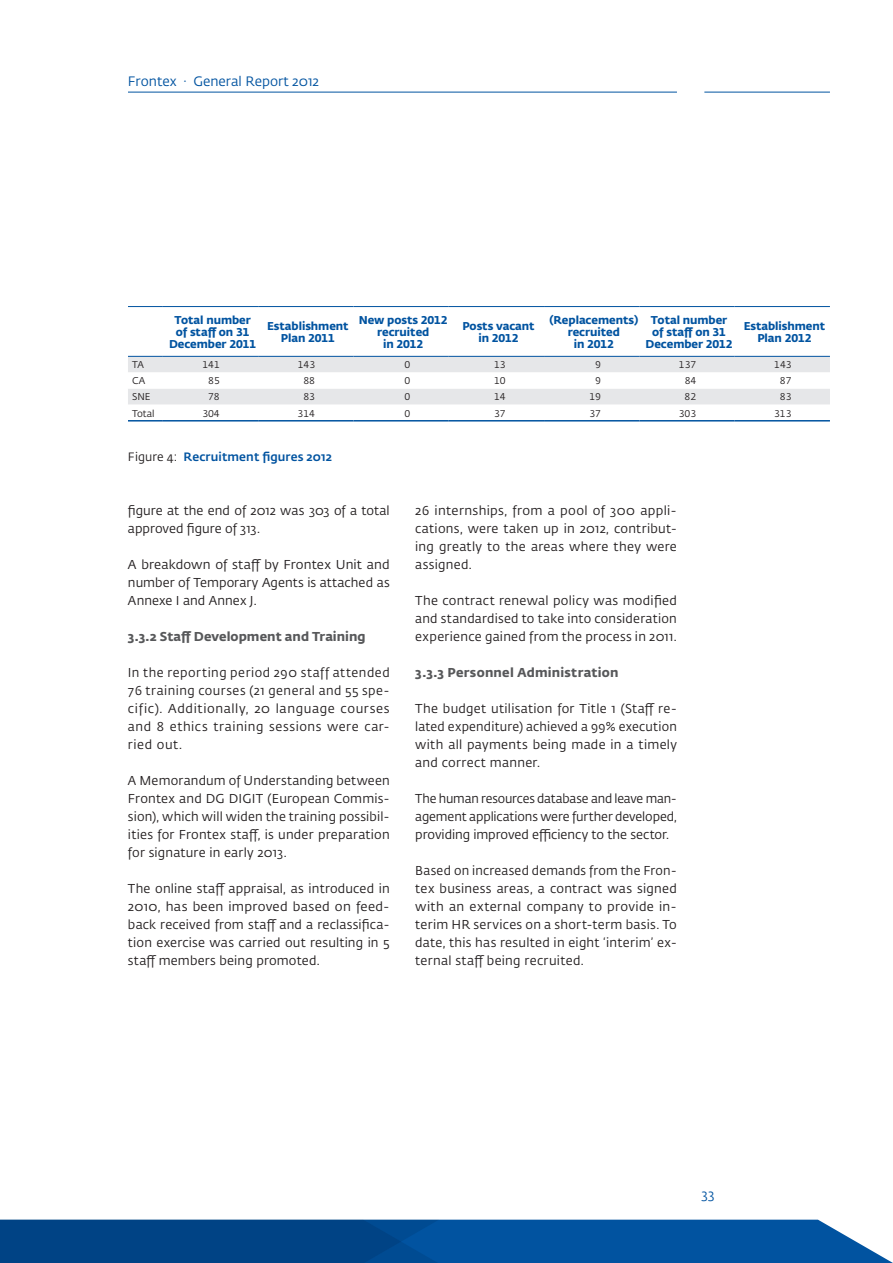
<style>
.page{position:relative;width:893px;height:1263px;background:#fff}
.page>*{position:absolute;margin:0;border:0;box-sizing:border-box;transform-origin:0 0}
.t1{font:13.5px "Fedra Sans Pro";color:#0153a0}
.t2{font:12.75px/18px "Fedra Sans Pro";letter-spacing:.02em;color:#231f20;text-align:justify}
.t3{font:700 12.75px "Fedra Sans Pro";letter-spacing:.01em;color:#57585a}
.t4{font:12.75px/18px "Fedra Sans Pro";color:#231f20}
.t5{font:500 12px "Fedra Sans Pro";letter-spacing:.005em;color:#0153a0}
.t6{font:700 11.25px/12px "Fedra Sans Pro";letter-spacing:-.005em;color:#0153a0;text-align:center}
.t7{font:9.75px "Fedra Sans Pro";letter-spacing:-.005em;color:#231f20}
.s1{font-weight:400;color:#231f20}
</style>
<div class="page">
<svg style="left:475px;top:1219px;width:418px;height:44px;fill:#0153a0"></svg>
<svg style="left:0;top:1219px;width:475px;height:44px"></svg>
<svg style="left:128px;top:307px;width:702px;height:98px"></svg>
<hr style="left:128px;top:306px;width:35px;height:1px;background:#0153a0">
<hr style="left:163px;top:306px;width:95px;height:1px;background:#0153a0">
<hr style="left:258px;top:306px;width:95px;height:1px;background:#0153a0">
<hr style="left:353px;top:306px;width:96px;height:1px;background:#0153a0">
<hr style="left:449px;top:306px;width:95px;height:1px;background:#0153a0">
<hr style="left:544px;top:306px;width:95px;height:1px;background:#0153a0">
<hr style="left:639px;top:306px;width:96px;height:1px;background:#0153a0">
<hr style="left:735px;top:306px;width:95px;height:1px;background:#0153a0">
<hr style="left:128px;top:356px;width:35px;height:1px;background:#0153a0">
<hr style="left:163px;top:356px;width:95px;height:1px;background:#0153a0">
<hr style="left:258px;top:356px;width:95px;height:1px;background:#0153a0">
<hr style="left:353px;top:356px;width:96px;height:1px;background:#0153a0">
<hr style="left:449px;top:356px;width:95px;height:1px;background:#0153a0">
<hr style="left:544px;top:356px;width:95px;height:1px;background:#0153a0">
<hr style="left:639px;top:356px;width:96px;height:1px;background:#0153a0">
<hr style="left:735px;top:356px;width:95px;height:1px;background:#0153a0">
<hr style="left:128px;top:420px;width:35px;height:1px;background:#0153a0">
<hr style="left:163px;top:420px;width:95px;height:1px;background:#0153a0">
<hr style="left:258px;top:420px;width:95px;height:1px;background:#0153a0">
<hr style="left:353px;top:420px;width:96px;height:1px;background:#0153a0">
<hr style="left:449px;top:420px;width:95px;height:1px;background:#0153a0">
<hr style="left:544px;top:420px;width:95px;height:1px;background:#0153a0">
<hr style="left:639px;top:420px;width:96px;height:1px;background:#0153a0">
<hr style="left:735px;top:420px;width:95px;height:1px;background:#0153a0">
<hr style="left:128px;top:92px;width:549px;height:1px;background:#0153a0">
<hr style="left:704px;top:92px;width:126px;height:1px;background:#0153a0">
<p class="t1" style="left:128px;top:71px;width:193px">Frontex · General Report 2012</p>
<p class="t6" style="left:169px;top:313px;width:89px">Total number of staff on 31<br>December 2011</p>
<p class="t6" style="left:267px;top:319px;width:83px">Establishment<br>Plan 2011</p>
<p class="t6" style="left:359px;top:313px;width:91px">New posts 2012 recruited<br>in 2012</p>
<p class="t6" style="left:462px;top:319px;width:74px">Posts vacant in 2012</p>
<p class="t6" style="left:549px;top:313px;width:90px">(Replacements) recruited<br>in 2012</p>
<p class="t6" style="left:645px;top:313px;width:89px">Total number of staff on 31<br>December 2012</p>
<p class="t6" style="left:744px;top:319px;width:83px">Establishment<br>Plan 2012</p>
<p class="t7" style="left:132px;top:358px;width:13px">TA</p>
<p class="t7" style="left:202px;top:358px;width:19px">141</p>
<p class="t7" style="left:298px;top:358px;width:19px">143</p>
<p class="t7" style="left:405px;top:358px;width:7px">0</p>
<p class="t7" style="left:494px;top:358px;width:13px">13</p>
<p class="t7" style="left:595px;top:358px;width:7px">9</p>
<p class="t7" style="left:679px;top:358px;width:19px">137</p>
<p class="t7" style="left:774px;top:358px;width:19px">143</p>
<p class="t7" style="left:132px;top:374px;width:15px">CA</p>
<p class="t7" style="left:208px;top:374px;width:13px">85</p>
<p class="t7" style="left:303px;top:374px;width:13px">88</p>
<p class="t7" style="left:405px;top:374px;width:7px">0</p>
<p class="t7" style="left:494px;top:374px;width:13px">10</p>
<p class="t7" style="left:595px;top:374px;width:7px">9</p>
<p class="t7" style="left:685px;top:374px;width:13px">84</p>
<p class="t7" style="left:780px;top:374px;width:13px">87</p>
<p class="t7" style="left:132px;top:390px;width:20px">SNE</p>
<p class="t7" style="left:208px;top:390px;width:13px">78</p>
<p class="t7" style="left:303px;top:390px;width:13px">83</p>
<p class="t7" style="left:405px;top:390px;width:7px">0</p>
<p class="t7" style="left:494px;top:390px;width:13px">14</p>
<p class="t7" style="left:589px;top:390px;width:13px">19</p>
<p class="t7" style="left:685px;top:390px;width:13px">82</p>
<p class="t7" style="left:780px;top:390px;width:13px">83</p>
<p class="t7" style="left:132px;top:406px;width:24px">Total</p>
<p class="t7" style="left:202px;top:406px;width:19px">304</p>
<p class="t7" style="left:298px;top:406px;width:19px">314</p>
<p class="t7" style="left:405px;top:406px;width:7px">0</p>
<p class="t7" style="left:494px;top:406px;width:13px">37</p>
<p class="t7" style="left:589px;top:406px;width:13px">37</p>
<p class="t7" style="left:679px;top:406px;width:19px">303</p>
<p class="t7" style="left:774px;top:406px;width:19px">313</p>
<p class="t5" style="left:128px;top:447px;width:206px"><span class="s1">Figure 4:</span> Recruitment figures 2012</p>
<p class="t4" style="left:128px;top:501px;width:263px">figure at the end of 2012 was 303 of a total approved figure of 313.</p>
<p class="t2" style="left:128px;top:555px;width:263px">A breakdown of staff by Frontex Unit and number of Temporary Agents is attached as Annexe I and Annex J.</p>
<p class="t3" style="left:128px;top:626px;width:239px">3.3.2 Staff Development and Training</p>
<p class="t2" style="left:128px;top:663px;width:263px">In the reporting period 290 staff attended 76 training courses (21 general and 55 spe&shy;cific). Additionally, 20 language courses and 8 ethics training sessions were car&shy;ried out.</p>
<p class="t2" style="left:128px;top:771px;width:263px">A Memorandum of Understanding between Frontex and DG DIGIT (European Commis&shy;sion), which will widen the training possibil&shy;ities for Frontex staff, is under preparation for signature in early 2013.</p>
<p class="t2" style="left:128px;top:879px;width:263px">The online staff appraisal, as introduced in 2010, has been improved based on feed&shy;back received from staff and a reclassifica&shy;tion exercise was carried out resulting in 5 staff members being promoted.</p>
<p class="t2" style="left:415px;top:501px;width:263px">26 internships, from a pool of 300 appli&shy;cations, were taken up in 2012, contribut&shy;ing greatly to the areas where they were assigned.</p>
<p class="t2" style="left:415px;top:591px;width:263px">The contract renewal policy was modified and standardised to take into consideration experience gained from the process in 2011.</p>
<p class="t3" style="left:415px;top:662px;width:205px">3.3.3 Personnel Administration</p>
<p class="t2" style="left:415px;top:699px;width:263px">The budget utilisation for Title 1 (Staff re&shy;lated expenditure) achieved a 99% execution with all payments being made in a timely and correct manner.</p>
<p class="t2" style="left:415px;top:789px;width:263px">The human resources database and leave man&shy;agement applications were further developed, providing improved efficiency to the sector.</p>
<p class="t2" style="left:415px;top:861px;width:263px">Based on increased demands from the Fron&shy;tex business areas, a contract was signed with an external company to provide in&shy;terim HR services on a short-term basis. To date, this has resulted in eight ‘interim’ ex&shy;ternal staff being recruited.</p>
<p class="t1" style="left:702px;top:1185px;width:14px">33</p>
</div>
